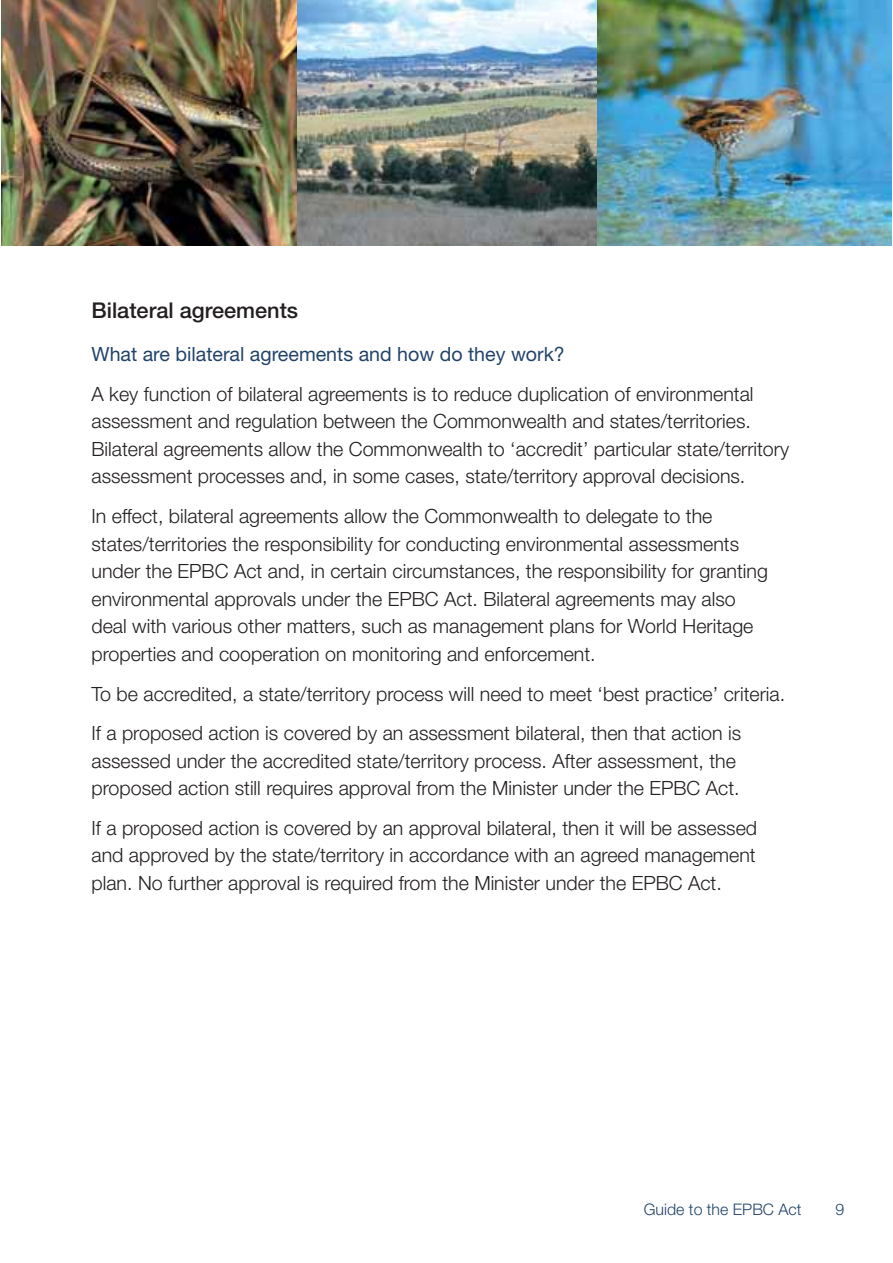
<style>
.page{position:relative;width:893px;height:1263px;background:#fff}
.page>*{position:absolute;margin:0;border:0;box-sizing:border-box;transform-origin:0 0}
.t1{font:500 21.75px "Helvetica Neue";color:#231f20}
.t2{font:300 19.65px/27.6px "Helvetica Neue";color:#231f20}
.t3{font:19.65px "Helvetica Neue";color:#224369}
.t4{font:300 15.9px "Helvetica Neue";color:#224369}
</style>
<div class="page">
<img style="left:1px;top:0;width:296px;height:245px">
<img style="left:597px;top:0;width:294px;height:245px">
<img style="left:297px;top:0;width:300px;height:245px">
<p class="t1" style="left:91px;top:302px;width:208px">Bilateral agreements</p>
<p class="t3" style="left:91px;top:347px;width:475px">What are bilateral agreements and how do they work?</p>
<p class="t2" style="left:91px;top:382px;width:699px">A key function of bilateral agreements is to reduce duplication of environmental assessment and regulation between the Commonwealth and states/territories.<br>Bilateral agreements allow the Commonwealth to ‘accredit’ particular state/territory assessment processes and, in some cases, state/territory approval decisions.</p>
<p class="t2" style="left:91px;top:504px;width:678px">In effect, bilateral agreements allow the Commonwealth to delegate to the states/territories the responsibility for conducting environmental assessments under the EPBC Act and, in certain circumstances, the responsibility for granting environmental approvals under the EPBC Act. Bilateral agreements may also deal with various other matters, such as management plans for World Heritage properties and cooperation on monitoring and enforcement.</p>
<p class="t2" style="left:91px;top:676px;width:695px;line-height:39.6px">To be accredited, a state/territory process will need to meet ‘best practice’ criteria.<br>If a proposed action is covered by an assessment bilateral, then that action is</p>
<p class="t2" style="left:91px;top:749px;width:650px">assessed under the accredited state/territory process. After assessment, the proposed action still requires approval from the Minister under the EPBC Act.</p>
<p class="t2" style="left:91px;top:816px;width:667px;text-align:justify">If a proposed action is covered by an approval bilateral, then it will be assessed and approved by the state/territory in accordance with an agreed management plan. No further approval is required from the Minister under the EPBC Act.</p>
<p class="t4" style="left:644px;top:1204px;width:159px">Guide to the EPBC Act</p>
<p class="t4" style="left:835px;top:1204px;width:10px">9</p>
</div>
